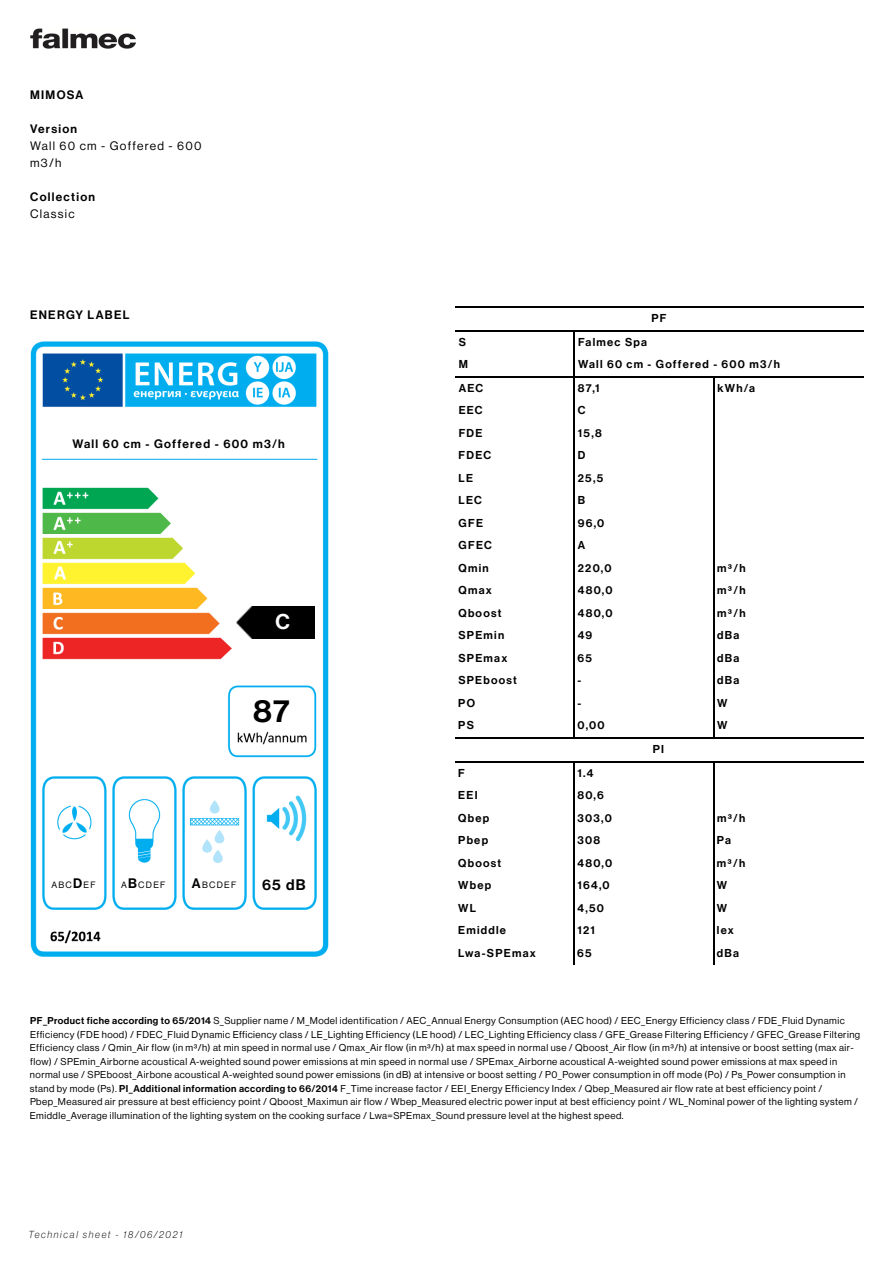
<style>
.page{position:relative;width:893px;height:1263px;background:#fff}
.page>*{position:absolute;margin:0;border:0;box-sizing:border-box;transform-origin:0 0}
.t1{font:500 31.5px "Haas Grot Disp 65";color:#000}
.t2{font:500 21px "Haas Grot Disp 65";color:#fff}
.t3{font:500 15px "Haas Grot Disp 65";color:#000}
.t4{font:500 12px/16.8px "Haas Grot Disp 65";letter-spacing:.105em;color:#000}
.t5{font:12px/16.8px "Haas Grot Disp 55 Roman";letter-spacing:.105em;color:#000}
.t6{font:500 11.25px "Haas Grot Disp 65";letter-spacing:.115em;color:#000}
.t7{font:italic 100 10.05px "Haas Grot Disp 36";letter-spacing:.17em;color:#000}
.t8{font:9.75px/13.5px "Haas Grot Disp 55 Roman";letter-spacing:.045em;color:#000}
.t9{font:9px "Haas Grot Disp 55 Roman";letter-spacing:.14em;color:#000}
.s1{font-family:"Haas Grot Disp 65";font-weight:500}
.s2{font-family:"Haas Grot Disp 55 Roman";font-weight:400}
.s3{font-family:"Haas Grot Disp 65";font-weight:500;font-size:13.5px}
</style>
<div class="page">
<img style="left:30px;top:29px;width:106px;height:20px">
<img style="left:30px;top:341px;width:298px;height:616px">
<img style="left:236px;top:607px;width:79px;height:31px">
<svg style="left:713px;top:762px;width:1px;height:203px"></svg>
<svg style="left:574px;top:762px;width:1px;height:203px"></svg>
<hr style="left:455px;top:761px;width:409px;height:1px;background:#000">
<hr style="left:713px;top:737px;width:151px;height:1px;background:#000">
<hr style="left:574px;top:737px;width:140px;height:1px;background:#000">
<hr style="left:455px;top:737px;width:120px;height:1px;background:#000">
<svg style="left:713px;top:377px;width:1px;height:360px"></svg>
<hr style="left:574px;top:376px;width:290px;height:1px;background:#000">
<hr style="left:455px;top:376px;width:120px;height:1px;background:#000">
<svg style="left:574px;top:331px;width:1px;height:406px"></svg>
<hr style="left:455px;top:306px;width:409px;height:2px;background:#000">
<hr style="left:455px;top:330px;width:409px;height:1px;background:#000">
<p class="t4" style="left:30px;top:87px;width:55px">MIMOSA</p>
<p class="t5" style="left:30px;top:121px;width:173px"><span class="s1">Version<br></span>Wall 60 cm - Goffered - 600 m3/h</p>
<p class="t4" style="left:30px;top:188px;width:67px">Collection<br><span class="s2">Classic</span></p>
<p class="t4" style="left:30px;top:306px;width:101px">ENERGY LABEL</p>
<p class="t4" style="left:72px;top:436px;width:214px">Wall 60 cm - Goffered - 600 m3/h</p>
<p class="t2" style="left:276px;top:610px;width:16px">C</p>
<p class="t1" style="left:253px;top:692px;width:38px">87</p>
<p class="t9" style="left:51px;top:880px;width:46px">ABC<span class="s3">D</span>EF</p>
<p class="t9" style="left:121px;top:880px;width:46px">A<span class="s3">B</span>CDEF</p>
<p class="t9" style="left:192px;top:880px;width:46px"><span class="s3">A</span>BCDEF</p>
<p class="t3" style="left:262px;top:876px;width:45px">65 dB</p>
<p class="t6" style="left:651px;top:312px;width:17px">PF</p>
<p class="t6" style="left:459px;top:335px;width:9px">S</p>
<p class="t6" style="left:578px;top:335px;width:70px">Falmec Spa</p>
<p class="t6" style="left:459px;top:358px;width:11px">M</p>
<p class="t6" style="left:578px;top:358px;width:203px">Wall 60 cm - Goffered - 600 m3/h</p>
<p class="t6" style="left:459px;top:381px;width:26px">AEC</p>
<p class="t6" style="left:578px;top:381px;width:23px">87,1</p>
<p class="t6" style="left:717px;top:381px;width:39px">kWh/a</p>
<p class="t6" style="left:459px;top:404px;width:25px">EEC</p>
<p class="t6" style="left:578px;top:404px;width:9px">C</p>
<p class="t6" style="left:459px;top:426px;width:25px">FDE</p>
<p class="t6" style="left:578px;top:426px;width:25px">15,8</p>
<p class="t6" style="left:459px;top:449px;width:34px">FDEC</p>
<p class="t6" style="left:578px;top:449px;width:9px">D</p>
<p class="t6" style="left:459px;top:471px;width:16px">LE</p>
<p class="t6" style="left:578px;top:471px;width:27px">25,5</p>
<p class="t6" style="left:459px;top:494px;width:25px">LEC</p>
<p class="t6" style="left:578px;top:494px;width:9px">B</p>
<p class="t6" style="left:459px;top:516px;width:26px">GFE</p>
<p class="t6" style="left:578px;top:516px;width:28px">96,0</p>
<p class="t6" style="left:459px;top:539px;width:35px">GFEC</p>
<p class="t6" style="left:578px;top:539px;width:9px">A</p>
<p class="t6" style="left:459px;top:561px;width:32px">Qmin</p>
<p class="t6" style="left:578px;top:561px;width:35px">220,0</p>
<p class="t6" style="left:717px;top:561px;width:30px">m³/h</p>
<p class="t6" style="left:459px;top:584px;width:35px">Qmax</p>
<p class="t6" style="left:578px;top:584px;width:36px">480,0</p>
<p class="t6" style="left:717px;top:584px;width:30px">m³/h</p>
<p class="t6" style="left:458px;top:606px;width:44px">Qboost</p>
<p class="t6" style="left:578px;top:606px;width:36px">480,0</p>
<p class="t6" style="left:717px;top:606px;width:30px">m³/h</p>
<p class="t6" style="left:458px;top:629px;width:47px">SPEmin</p>
<p class="t6" style="left:578px;top:629px;width:16px">49</p>
<p class="t6" style="left:717px;top:629px;width:24px">dBa</p>
<p class="t6" style="left:458px;top:651px;width:50px">SPEmax</p>
<p class="t6" style="left:578px;top:651px;width:16px">65</p>
<p class="t6" style="left:717px;top:651px;width:24px">dBa</p>
<p class="t6" style="left:458px;top:674px;width:60px">SPEboost</p>
<p class="t6" style="left:578px;top:674px;width:5px">-</p>
<p class="t6" style="left:717px;top:674px;width:24px">dBa</p>
<p class="t6" style="left:458px;top:696px;width:18px">PO</p>
<p class="t6" style="left:578px;top:696px;width:5px">-</p>
<p class="t6" style="left:717px;top:696px;width:12px">W</p>
<p class="t6" style="left:458px;top:719px;width:17px">PS</p>
<p class="t6" style="left:578px;top:719px;width:29px">0,00</p>
<p class="t6" style="left:717px;top:719px;width:12px">W</p>
<p class="t6" style="left:653px;top:743px;width:13px">PI</p>
<p class="t6" style="left:458px;top:766px;width:8px">F</p>
<p class="t6" style="left:578px;top:766px;width:17px">1.4</p>
<p class="t6" style="left:458px;top:789px;width:21px">EEI</p>
<p class="t6" style="left:578px;top:789px;width:28px">80,6</p>
<p class="t6" style="left:458px;top:811px;width:32px">Qbep</p>
<p class="t6" style="left:577px;top:811px;width:36px">303,0</p>
<p class="t6" style="left:717px;top:811px;width:30px">m³/h</p>
<p class="t6" style="left:458px;top:834px;width:31px">Pbep</p>
<p class="t6" style="left:577px;top:834px;width:24px">308</p>
<p class="t6" style="left:717px;top:834px;width:16px">Pa</p>
<p class="t6" style="left:458px;top:856px;width:44px">Qboost</p>
<p class="t6" style="left:577px;top:856px;width:36px">480,0</p>
<p class="t6" style="left:717px;top:856px;width:30px">m³/h</p>
<p class="t6" style="left:458px;top:879px;width:35px">Wbep</p>
<p class="t6" style="left:577px;top:879px;width:34px">164,0</p>
<p class="t6" style="left:717px;top:879px;width:12px">W</p>
<p class="t6" style="left:458px;top:901px;width:19px">WL</p>
<p class="t6" style="left:577px;top:901px;width:28px">4,50</p>
<p class="t6" style="left:717px;top:901px;width:12px">W</p>
<p class="t6" style="left:458px;top:924px;width:49px">Emiddle</p>
<p class="t6" style="left:577px;top:924px;width:19px">121</p>
<p class="t6" style="left:717px;top:924px;width:18px">lex</p>
<p class="t6" style="left:458px;top:946px;width:79px">Lwa-SPEmax</p>
<p class="t6" style="left:577px;top:946px;width:16px">65</p>
<p class="t6" style="left:717px;top:946px;width:24px">dBa</p>
<p class="t8" style="left:30px;top:1014px;width:832px"><span class="s1">PF_Product fiche according to 65/2014</span> S_Supplier name / M_Model identification / AEC_Annual Energy Consumption (AEC hood) / EEC_Energy Efficiency class / FDE_Fluid Dynamic Efficiency (FDE hood) / FDEC_Fluid Dynamic Efficiency class / LE_Lighting Efficiency (LE hood) / LEC_Lighting Efficiency class / GFE_Grease Filtering Efficiency / GFEC_Grease Filtering Efficiency class / Qmin_Air flow (in m³/h) at min speed in normal use / Qmax_Air flow (in m³/h) at max speed in normal use / Qboost_Air flow (in m³/h) at intensive or boost setting (max air&shy;flow) / SPEmin_Airborne acoustical A-weighted sound power emissions at min speed in normal use / SPEmax_Airborne acoustical A-weighted sound power emissions at max speed in normal use / SPEboost_Airbone acoustical A-weighted sound power emissions (in dB) at intensive or boost setting / P0_Power consumption in off mode (Po) / Ps_Power consumption in stand by mode (Ps). <span class="s1">PI_Additional information according to 66/2014</span> F_Time increase factor / EEI_Energy Efficiency Index / Qbep_Measured air flow rate at best efficiency point / Pbep_Measured air pressure at best efficiency point / Qboost_Maximun air flow / Wbep_Measured electric power input at best efficiency point / WL_Nominal power of the lighting system / Emiddle_Average illumination of the lighting system on the cooking surface / Lwa=SPEmax_Sound pressure level at the highest speed.</p>
<p class="t7" style="left:29px;top:1229px;width:155px">Technical sheet - 18/06/2021</p>
</div>
